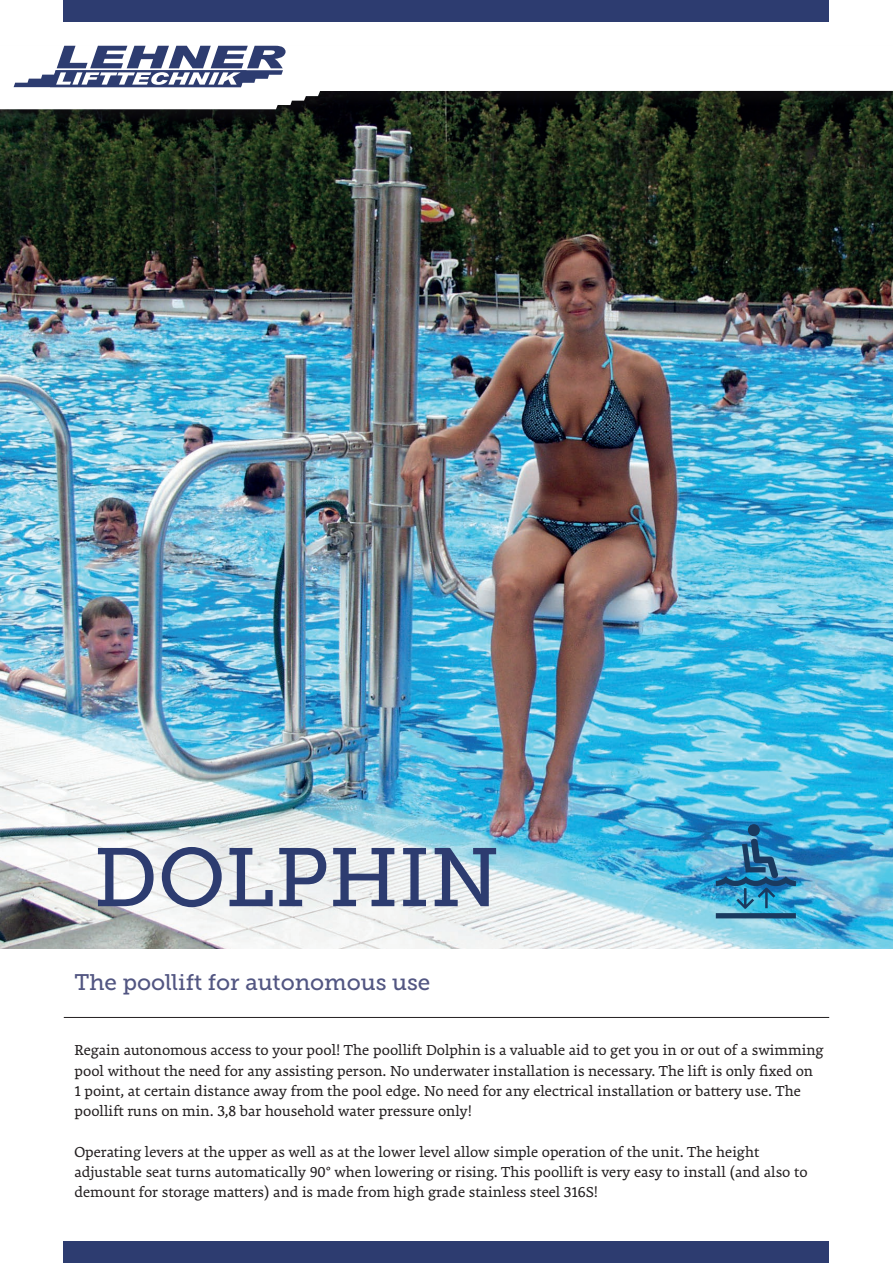
<style>
.page{position:relative;width:893px;height:1263px;background:#fff}
.page>*{position:absolute;margin:0;border:0;box-sizing:border-box;transform-origin:0 0}
.t1{font:82.5px "Museo Slab 500";color:#2d3c70}
.t2{font:22.5px "Museo Slab 500";color:#525682}
.t3{font:15.75px/20.2px "Premiera";color:#231f20}
</style>
<div class="page">
<img style="left:0;top:127px;width:893px;height:821px">
<div style="left:64px;top:1242px;width:765px;height:21px;background:#2d3c70"></div>
<hr style="left:64px;top:1017px;width:765px;height:1px;background:#231f20">
<div style="left:64px;top:0;width:765px;height:21px;background:#2d3c70"></div>
<div style="left:0;top:45px;width:893px;height:82px;background:#231f20;opacity:.35"></div>
<svg style="left:0;top:45px;width:893px;height:64px"></svg>
<svg style="left:7px;top:45px;width:285px;height:124px"></svg>
<img style="left:716px;top:824px;width:80px;height:94px">
<h1 class="t1" style="left:94px;top:832px;width:407px">DOLPHIN</h1>
<h2 class="t2" style="left:74px;top:970px;width:357px">The poollift for autonomous use</h2>
<p class="t3" style="left:74px;top:1040px;width:751px">Regain autonomous access to your pool! The poollift Dolphin is a valuable aid to get you in or out of a swimming pool without the need for any assisting person. No underwater installation is necessary. The lift is only fixed on<br>1 point, at certain distance away from the pool edge. No need for any electrical installation or battery use. The poollift runs on min. 3,8 bar household water pressure only!</p>
<p class="t3" style="left:74px;top:1141px;width:735px">Operating levers at the upper as well as at the lower level allow simple operation of the unit. The height adjustable seat turns automatically 90° when lowering or rising. This poollift is very easy to install (and also to demount for storage matters) and is made from high grade stainless steel 316S!</p>
</div>
